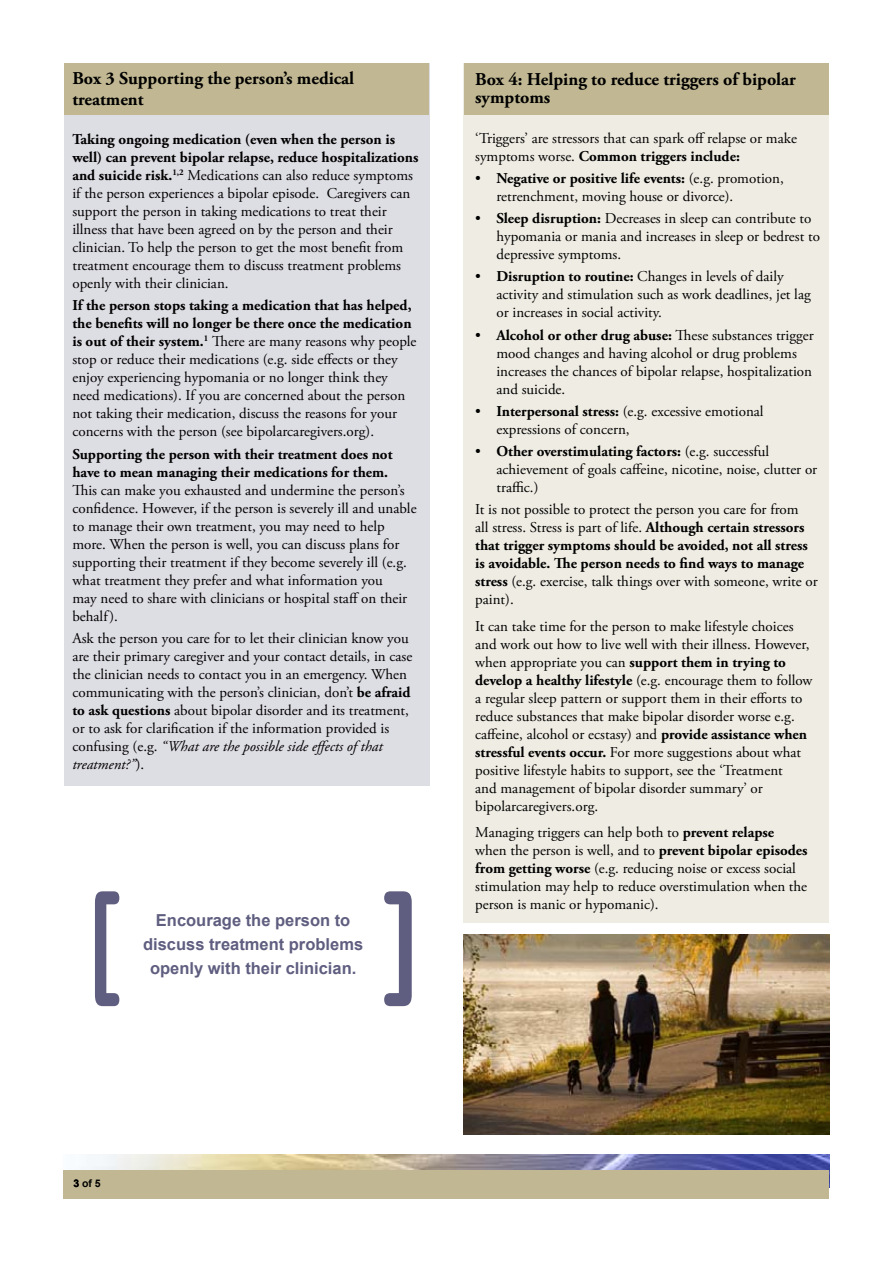
<style>
.page{position:relative;width:893px;height:1263px;background:#fff}
.page>*{position:absolute;margin:0;border:0;box-sizing:border-box;transform-origin:0 0}
.t1{font:700 18px/21px "Adobe Garamond Pro";color:#000}
.t2{font:700 16.5px/24px "Arial";color:#5f5e80;text-align:center}
.t3{font:15px/18px "Adobe Garamond Pro";color:#000}
.t4{font:700 15px/18px "Adobe Garamond Pro";color:#000}
.t5{font:700 10.5px "Arial";color:#000}
.s1{font-weight:700}
.s2{font-style:italic}
</style>
<div class="page">
<img style="left:82px;top:1154px;width:747px;height:16px">
<div style="left:64px;top:1170px;width:765px;height:29px;background:#c1b893"></div>
<svg style="left:95px;top:891px;width:24px;height:115px"></svg>
<svg style="left:384px;top:891px;width:28px;height:115px"></svg>
<div style="left:463px;top:64px;width:366px;height:859px;background:#efece3"></div>
<div style="left:64px;top:64px;width:365px;height:722px;background:#dddde4"></div>
<div style="left:64px;top:64px;width:365px;height:51px;background:#c1b893"></div>
<div style="left:464px;top:64px;width:365px;height:51px;background:#c1b893"></div>
<img style="left:463px;top:934px;width:366px;height:200px">
<p class="t1" style="left:72px;top:68px;width:283px">Box 3 Supporting the person’s medical treatment</p>
<p class="t3" style="left:72px;top:131px;width:348px"><span class="s1">Taking ongoing medication (even when the person is well) can prevent bipolar relapse, reduce hospitalizations and suicide risk.</span><sup>1,2</sup> Medications can also reduce symptoms if the person experiences a bipolar episode. Caregivers can support the person in taking medications to treat their illness that have been agreed on by the person and their clinician. To help the person to get the most benefit from treatment encourage them to discuss treatment problems openly with their clinician.</p>
<p class="t3" style="left:72px;top:297px;width:346px"><span class="s1">If the person stops taking a medication that has helped, the benefits will no longer be there once the medication is out of their system.</span><sup>1</sup> There are many reasons why people stop or reduce their medications (e.g. side effects or they enjoy experiencing hypomania or no longer think they need medications). If you are concerned about the person not taking their medication, discuss the reasons for your concerns with the person (see bipolarcaregivers.org).</p>
<p class="t4" style="left:72px;top:445px;width:322px">Supporting the person with their treatment does not have to mean managing their medications for them.</p>
<p class="t3" style="left:72px;top:481px;width:346px">This can make you exhausted and undermine the person’s confidence. However, if the person is severely ill and unable to manage their own treatment, you may need to help more. When the person is well, you can discuss plans for supporting their treatment if they become severely ill (e.g. what treatment they prefer and what information you<br>may need to share with clinicians or hospital staff on their behalf).</p>
<p class="t3" style="left:72px;top:630px;width:341px">Ask the person you care for to let their clinician know you are their primary caregiver and your contact details, in case the clinician needs to contact you in an emergency. When communicating with the person’s clinician, don’t <span class="s1">be afraid to ask questions</span> about bipolar disorder and its treatment, or to ask for clarification if the information provided is confusing (e.g. <span class="s2">“What are the possible side effects of that treatment?”</span>).</p>
<p class="t2" style="left:143px;top:909px;width:222px">Encourage the person to discuss treatment problems openly with their clinician.</p>
<p class="t1" style="left:475px;top:71px;width:322px;line-height:18px">Box 4: Helping to reduce triggers of bipolar symptoms</p>
<p class="t3" style="left:475px;top:129px;width:323px">‘Triggers’ are stressors that can spark off relapse or make symptoms worse. <span class="s1">Common triggers include:</span></p>
<p class="t3" style="left:496px;top:170px;width:289px;text-indent:-21px">• <span class="s1">Negative or positive life events:</span> (e.g. promotion, retrenchment, moving house or divorce).</p>
<p class="t3" style="left:496px;top:210px;width:325px;text-indent:-21px">• <span class="s1">Sleep disruption:</span> Decreases in sleep can contribute to hypomania or mania and increases in sleep or bedrest to depressive symptoms.</p>
<p class="t3" style="left:496px;top:268px;width:316px;text-indent:-21px">• <span class="s1">Disruption to routine:</span> Changes in levels of daily activity and stimulation such as work deadlines, jet lag or increases in social activity.</p>
<p class="t3" style="left:496px;top:326px;width:319px;text-indent:-21px">• <span class="s1">Alcohol or other drug abuse:</span> These substances trigger mood changes and having alcohol or drug problems increases the chances of bipolar relapse, hospitalization and suicide.</p>
<p class="t3" style="left:496px;top:403px;width:269px;text-indent:-21px">• <span class="s1">Interpersonal stress:</span> (e.g. excessive emotional expressions of concern,</p>
<p class="t3" style="left:496px;top:443px;width:322px;text-indent:-21px">• <span class="s1">Other overstimulating factors:</span> (e.g. successful achievement of goals caffeine, nicotine, noise, clutter or traffic.)</p>
<p class="t3" style="left:475px;top:501px;width:344px">It is not possible to protect the person you care for from<br>all stress. Stress is part of life. <span class="s1">Although certain stressors that trigger symptoms should be avoided, not all stress is avoidable. The person needs to find ways to manage stress</span> (e.g. exercise, talk things over with someone, write or paint).</p>
<p class="t3" style="left:475px;top:618px;width:339px">It can take time for the person to make lifestyle choices and work out how to live well with their illness. However, when appropriate you can <span class="s1">support them in trying to develop a healthy lifestyle</span> (e.g. encourage them to follow a regular sleep pattern or support them in their efforts to reduce substances that make bipolar disorder worse e.g. caffeine, alcohol or ecstasy) and <span class="s1">provide assistance when stressful events occur.</span> For more suggestions about what positive lifestyle habits to support, see the ‘Treatment<br>and management of bipolar disorder summary’ or bipolarcaregivers.org.</p>
<p class="t3" style="left:475px;top:824px;width:334px">Managing triggers can help both to <span class="s1">prevent relapse </span>when the person is well, and to <span class="s1">prevent bipolar episodes from getting worse</span> (e.g. reducing noise or excess social stimulation may help to reduce overstimulation when the person is manic or hypomanic).</p>
<p class="t5" style="left:73px;top:1177px;width:29px">3 of 5</p>
</div>
